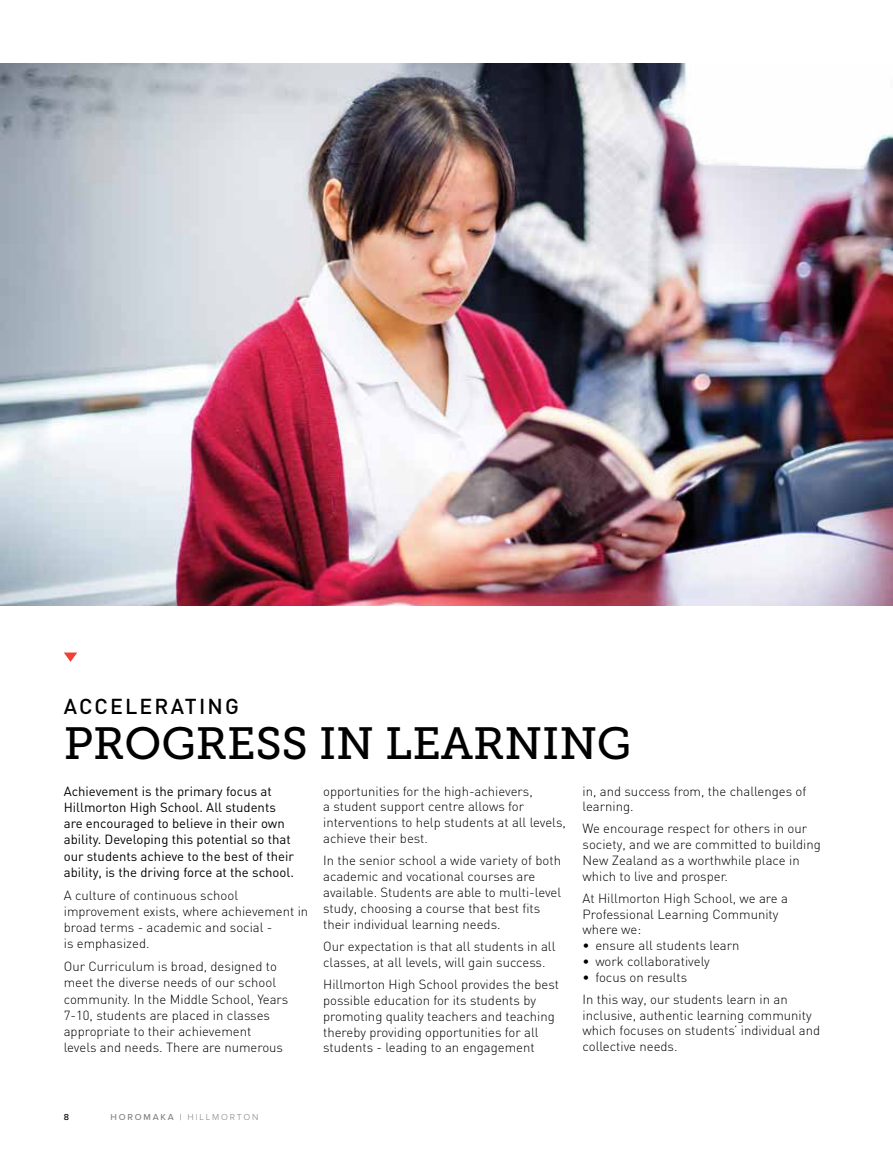
<style>
.page{position:relative;width:893px;height:1170px;background:#fff}
.page>*{position:absolute;margin:0;border:0;box-sizing:border-box;transform-origin:0 0}
.t1{font:45px "Museo Slab 500";color:#000}
.t2{font:500 21.3px "DIN";letter-spacing:.1em;color:#000}
.t3{font:300 13.2px/15.9px "DIN";color:#000}
.t4{font:13.2px/16.2px "DIN Regular Alternate";color:#000}
.t5{font:300 9px "Proxima Nova";letter-spacing:.2em;color:#808285}
.t6{font:500 9px "Proxima Nova";color:#000}
.s1{font-weight:500}
</style>
<div class="page">
<img style="left:0;top:64px;width:892px;height:541px">
<svg style="left:64px;top:652px;width:13px;height:9px"></svg>
<hr style="left:892px;top:64px;width:1px;height:541px;background:#e6e7e8">
<h2 class="t2" style="left:64px;top:693px;width:177px">ACCELERATING</h2>
<h1 class="t1" style="left:64px;top:718px;width:569px">PROGRESS IN LEARNING</h1>
<p class="t4" style="left:64px;top:782px;width:232px">Achievement is the primary focus at Hillmorton High School. All students are encouraged to believe in their own ability. Developing this potential so that our students achieve to the best of their ability, is the driving force at the school.</p>
<p class="t3" style="left:64px;top:886px;width:246px">A culture of continuous school improvement exists, where achievement in broad terms - academic and social -<br>is emphasized.</p>
<p class="t3" style="left:64px;top:957px;width:226px">Our Curriculum is broad, designed to meet the diverse needs of our school community. In the Middle School, Years 7-10, students are placed in classes appropriate to their achievement<br>levels and needs. There are numerous</p>
<p class="t3" style="left:583px;top:782px;width:225px">in, and success from, the challenges of learning.</p>
<p class="t3" style="left:583px;top:820px;width:240px">We encourage respect for others in our society, and we are committed to building New Zealand as a worthwhile place in which to live and prosper.</p>
<p class="t3" style="left:583px;top:890px;width:207px">At Hillmorton High School, we are a<br>Professional Learning Community where we:</p>
<p class="t3" style="left:583px;top:937px;width:158px">• ensure all students learn</p>
<p class="t3" style="left:583px;top:952px;width:129px">• work collaboratively</p>
<p class="t3" style="left:583px;top:965px;width:207px;line-height:22.2px">• focus on results<br>In this way, our students learn in an</p>
<p class="t3" style="left:583px;top:1006px;width:239px">inclusive, authentic learning community which focuses on students’ individual and collective needs.</p>
<p class="t3" style="left:323px;top:782px;width:244px">opportunities for the high-achievers,<br>a student support centre allows for interventions to help students at all levels, achieve their best.</p>
<p class="t3" style="left:323px;top:852px;width:240px">In the senior school a wide variety of both academic and vocational courses are available. Students are able to multi-level study, choosing a course that best fits their individual learning needs.</p>
<p class="t3" style="left:323px;top:938px;width:234px">Our expectation is that all students in all classes, at all levels, will gain success.</p>
<p class="t3" style="left:323px;top:976px;width:237px">Hillmorton High School provides the best possible education for its students by promoting quality teachers and teaching thereby providing opportunities for all students - leading to an engagement</p>
<p class="t6" style="left:64px;top:1111px;width:7px">8</p>
<p class="t5" style="left:111px;top:1111px;width:149px"><span class="s1">HOROMAKA |</span> HILLMORTON</p>
</div>
